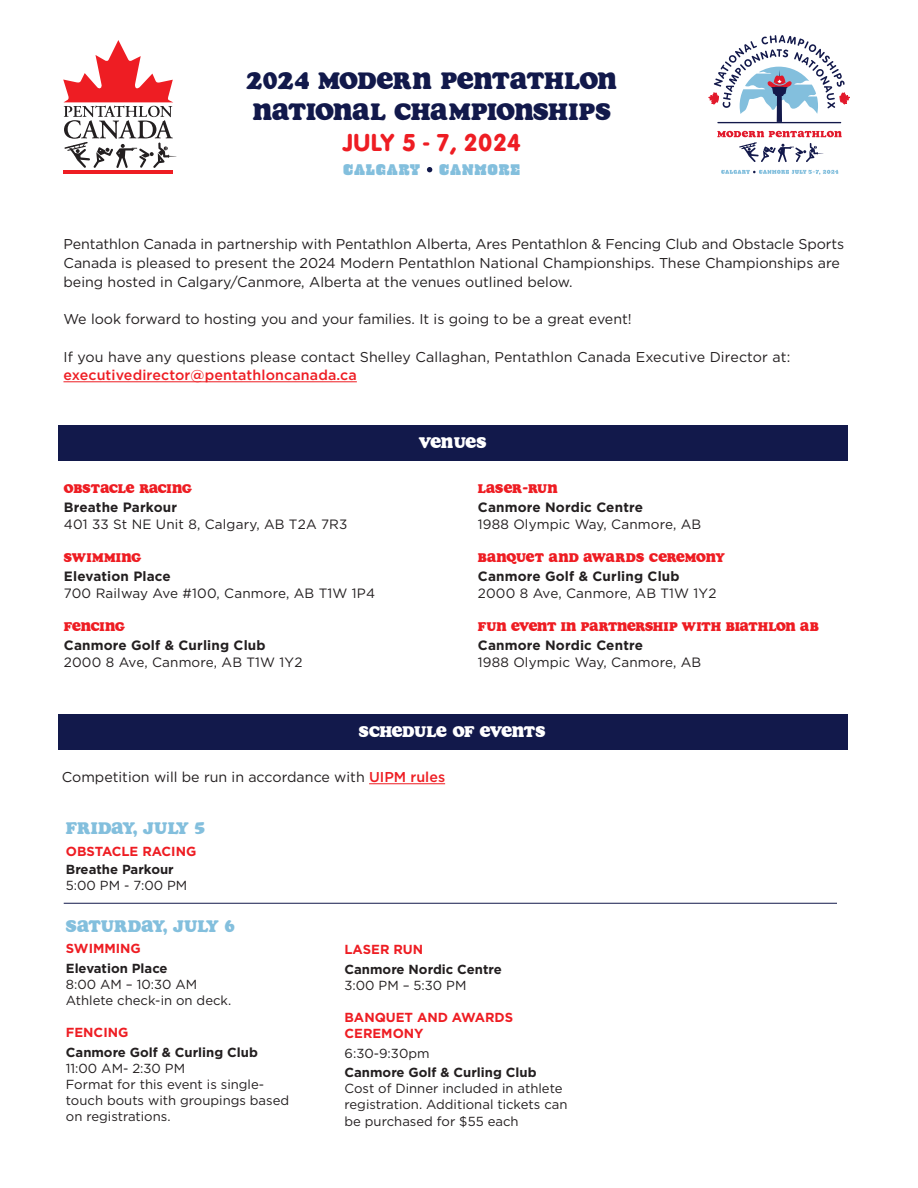
<style>
.page{position:relative;width:918px;height:1188px;background:#fff}
.page>*{position:absolute;margin:0;border:0;box-sizing:border-box;transform-origin:0 0}
.t1{font:25.5px "Soap";color:#12194b}
.t2{font:25.5px "VAG Rundschrift D";letter-spacing:.02em;color:#ee1d23}
.t3{font:18px "Soap";letter-spacing:.01em;color:#83bfdd}
.t4{font:16.5px "Soap";letter-spacing:-.025em;color:#fff}
.t5{font:condensed 15.3px "Cowboyslang";letter-spacing:.035em;color:#83bfdd;scale:1.55 1}
.t6{font:14.25px/18.8px "Gotham";color:#231f20}
.t7{font:13.5px "Gotham";letter-spacing:.01em;color:#231f20}
.t8{font:700 13.5px "Gotham";letter-spacing:.01em;color:#231f20}
.t9{font:13.5px "Soap";letter-spacing:-.01em;color:#ee1d23}
.t10{font:13.5px "Soap";letter-spacing:.02em;color:#ee1d23}
.t11{font:13.2px/16.2px "Gotham";color:#231f20}
.t12{font:700 13.2px "Gotham";color:#231f20}
.t13{font:700 13.2px/16.2px "Gotham";color:#ee1d23}
.s1{font-weight:500;color:#ee1d23}
</style>
<div class="page">
<hr style="left:63px;top:381px;width:294px;height:1px;background:#ee1d23">
<hr style="left:369px;top:783px;width:76px;height:1px;background:#ee1d23">
<hr style="left:717px;top:122px;width:124px;height:1px;background:#13194b">
<svg style="left:709px;top:35px;width:141px;height:87px"></svg>
<svg style="left:721px;top:170px;width:117px;height:5px"></svg>
<svg style="left:717px;top:131px;width:125px;height:31px"></svg>
<hr style="left:64px;top:171px;width:109px;height:3px;background:#ee1d23">
<svg style="left:63px;top:40px;width:113px;height:128px"></svg>
<svg style="left:427px;top:167px;width:5px;height:5px"></svg>
<div style="left:58px;top:426px;width:790px;height:35px;background:#12194b"></div>
<div style="left:58px;top:714px;width:790px;height:36px;background:#12194b"></div>
<hr style="left:64px;top:903px;width:773px;height:1px;background:#12194b">
<p class="t1" style="left:247px;top:65px;width:372px">2024 MODERN PENTATHLON</p>
<p class="t1" style="left:253px;top:96px;width:359px">NATIONAL CHAMPIONSHIPS</p>
<p class="t2" style="left:343px;top:127px;width:179px">JULY 5 - 7, 2024</p>
<p class="t5" style="left:343px;top:159px;width:116px">CALGARY CANMORE</p>
<p class="t6" style="left:63px;top:234px;width:782px">Pentathlon Canada in partnership with Pentathlon Alberta, Ares Pentathlon &amp; Fencing Club and Obstacle Sports<br>Canada is pleased to present the 2024 Modern Pentathlon National Championships. These Championships are being hosted in Calgary/Canmore, Alberta at the venues outlined below.</p>
<p class="t6" style="left:63px;top:309px;width:570px">We look forward to hosting you and your families. It is going to be a great event!</p>
<p class="t6" style="left:63px;top:347px;width:728px">If you have any questions please contact Shelley Callaghan, Pentathlon Canada Executive Director at: <span class="s1">executivedirector@pentathloncanada.ca</span></p>
<p class="t9" style="left:64px;top:480px;width:130px">OBSTACLE RACING</p>
<p class="t8" style="left:64px;top:499px;width:115px">Breathe Parkour</p>
<p class="t7" style="left:64px;top:516px;width:285px">401 33 St NE Unit 8, Calgary, AB T2A 7R3</p>
<p class="t10" style="left:64px;top:549px;width:79px">SWIMMING</p>
<p class="t8" style="left:64px;top:568px;width:108px">Elevation Place</p>
<p class="t7" style="left:64px;top:585px;width:313px">700 Railway Ave #100, Canmore, AB T1W 1P4</p>
<p class="t9" style="left:64px;top:618px;width:62px">FENCING</p>
<p class="t8" style="left:64px;top:637px;width:203px">Canmore Golf &amp; Curling Club</p>
<p class="t7" style="left:64px;top:654px;width:240px">2000 8 Ave, Canmore, AB T1W 1Y2</p>
<p class="t4" style="left:419px;top:433px;width:69px">VENUES</p>
<p class="t9" style="left:478px;top:480px;width:81px">LASER-RUN</p>
<p class="t8" style="left:478px;top:499px;width:167px">Canmore Nordic Centre</p>
<p class="t7" style="left:478px;top:516px;width:225px">1988 Olympic Way, Canmore, AB</p>
<p class="t9" style="left:478px;top:549px;width:248px">BANQUET AND AWARDS CEREMONY</p>
<p class="t8" style="left:478px;top:568px;width:203px">Canmore Golf &amp; Curling Club</p>
<p class="t7" style="left:478px;top:585px;width:240px">2000 8 Ave, Canmore, AB T1W 1Y2</p>
<p class="t9" style="left:478px;top:618px;width:342px">FUN EVENT IN PARTNERSHIP WITH BIATHLON AB</p>
<p class="t8" style="left:478px;top:637px;width:167px">Canmore Nordic Centre</p>
<p class="t7" style="left:478px;top:654px;width:225px">1988 Olympic Way, Canmore, AB</p>
<p class="t4" style="left:359px;top:722px;width:188px">SCHEDULE OF EVENTS</p>
<p class="t6" style="left:62px;top:768px;width:385px">Competition will be run in accordance with <span class="s1">UIPM rules</span></p>
<p class="t3" style="left:66px;top:817px;width:140px">FRIDAY, JULY 5</p>
<p class="t13" style="left:66px;top:843px;width:132px">OBSTACLE RACING</p>
<p class="t12" style="left:66px;top:860px;width:109px">Breathe Parkour</p>
<p class="t11" style="left:66px;top:877px;width:123px">5:00 PM - 7:00 PM</p>
<p class="t3" style="left:66px;top:915px;width:170px">SATURDAY, JULY 6</p>
<p class="t13" style="left:66px;top:940px;width:77px">SWIMMING</p>
<p class="t12" style="left:66px;top:959px;width:103px">Elevation Place</p>
<p class="t11" style="left:66px;top:976px;width:133px">8:00 AM – 10:30 AM</p>
<p class="t11" style="left:66px;top:992px;width:167px">Athlete check-in on deck.</p>
<p class="t13" style="left:66px;top:1024px;width:64px">FENCING</p>
<p class="t12" style="left:66px;top:1043px;width:194px">Canmore Golf &amp; Curling Club</p>
<p class="t11" style="left:66px;top:1060px;width:121px">11:00 AM- 2:30 PM</p>
<p class="t11" style="left:66px;top:1076px;width:225px">Format for this event is single&shy;touch bouts with groupings based on registrations.</p>
<p class="t13" style="left:345px;top:941px;width:80px">LASER RUN</p>
<p class="t12" style="left:345px;top:960px;width:159px">Canmore Nordic Centre</p>
<p class="t11" style="left:345px;top:977px;width:123px">3:00 PM – 5:30 PM</p>
<p class="t13" style="left:345px;top:1009px;width:170px">BANQUET AND AWARDS<br>CEREMONY</p>
<p class="t11" style="left:345px;top:1045px;width:87px">6:30-9:30pm</p>
<p class="t12" style="left:345px;top:1064px;width:194px">Canmore Golf &amp; Curling Club</p>
<p class="t11" style="left:345px;top:1080px;width:224px">Cost of Dinner included in athlete registration. Additional tickets can be purchased for $55 each</p>
</div>
